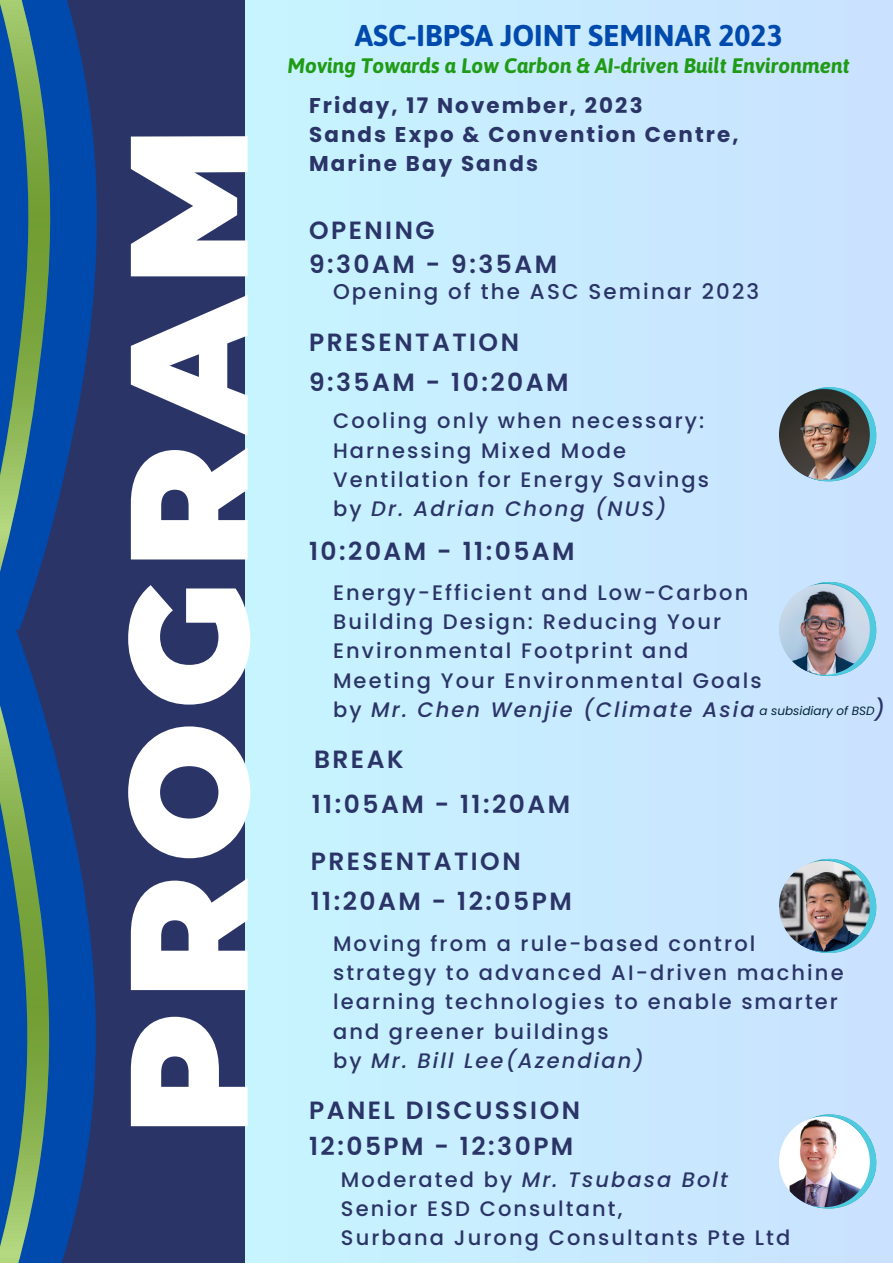
<style>
.page{position:relative;width:893px;height:1264px;background:#fff}
.page>*{position:absolute;margin:0;border:0;box-sizing:border-box;transform-origin:0 0}
.t1{font:900 166.8px "Montserrat";letter-spacing:.075em;color:#fff}
.t2{font:700 30px "Asap";color:#004aad}
.t3{font:600 24.9px "Poppins";letter-spacing:.1em;color:#2b3467}
.t4{font:700 21.45px/29.2px "Poppins";letter-spacing:.1em;color:#2b3467}
.t5{font:500 21.45px "Poppins";letter-spacing:.1em;color:#2b3467}
.t6{font:500 21px/29.2px "Poppins";letter-spacing:.1em;color:#2b3467}
.t7{font:italic 500 21px "Poppins";letter-spacing:.1em;color:#2b3467}
.t8{font:italic 700 21px "Asap";color:#209b15}
.t9{font:italic 12px "Poppins";color:#022534}
.s1{font-style:normal}
</style>
<div class="page">
<div style="left:0;top:0;width:892px;height:1262px;background:#c8ebff"></div>
<div style="left:0;top:0;width:245px;height:1262px;background:#2b3467"></div>
<svg style="left:80px;top:53px;width:17px;height:247px;fill:#004aad"></svg>
<svg style="left:0;top:0;width:80px;height:266px;background:#236491"></svg>
<svg style="left:0;top:266px;width:93px;height:996px"></svg>
<svg style="left:795px;top:1101px;width:97px;height:117px"></svg>
<img style="left:778px;top:1116px;width:91px;height:91px;border-radius:50%">
<svg style="left:805px;top:375px;width:87px;height:116px"></svg>
<img style="left:778px;top:389px;width:91px;height:91px;border-radius:50%">
<svg style="left:795px;top:569px;width:97px;height:117px"></svg>
<img style="left:778px;top:584px;width:91px;height:90px;border-radius:50%">
<svg style="left:787px;top:846px;width:105px;height:117px"></svg>
<img style="left:778px;top:860px;width:91px;height:91px;border-radius:50%">
<p class="t1" style="left:86px;top:1135px;width:1010px;rotate:-90deg">PROGRAM</p>
<p class="t2" style="left:355px;top:18px;width:429px">ASC-IBPSA JOINT SEMINAR 2023</p>
<p class="t8" style="left:287px;top:53px;width:564px">Moving Towards a Low Carbon &amp; AI-driven Built Environment</p>
<p class="t4" style="left:309px;top:91px;width:335px">Friday, 17 November, 2023</p>
<p class="t4" style="left:309px;top:120px;width:431px">Sands Expo &amp; Convention Centre,<br>Marine Bay Sands</p>
<p class="t3" style="left:309px;top:212px;width:127px">OPENING</p>
<p class="t3" style="left:309px;top:247px;width:249px">9:30AM - 9:35AM</p>
<p class="t5" style="left:333px;top:276px;width:427px">Opening of the ASC Seminar 2023</p>
<p class="t3" style="left:309px;top:324px;width:211px">PRESENTATION</p>
<p class="t3" style="left:309px;top:365px;width:261px">9:35AM - 10:20AM</p>
<p class="t6" style="left:333px;top:406px;width:373px">Cooling only when necessary:</p>
<p class="t6" style="left:333px;top:435px;width:294px">Harnessing Mixed Mode</p>
<p class="t6" style="left:333px;top:465px;width:377px">Ventilation for Energy Savings</p>
<p class="t7" style="left:333px;top:494px;width:335px"><span class="s1">by</span> Dr. Adrian Chong (NUS)</p>
<p class="t3" style="left:309px;top:533px;width:267px">10:20AM - 11:05AM</p>
<p class="t6" style="left:333px;top:578px;width:417px">Energy-Efficient and Low-Carbon</p>
<p class="t6" style="left:333px;top:607px;width:389px">Building Design: Reducing Your<br>Environmental Footprint and</p>
<p class="t6" style="left:333px;top:665px;width:430px">Meeting Your Environmental Goals</p>
<p class="t7" style="left:333px;top:694px;width:423px"><span class="s1">by</span> Mr. Chen Wenjie (Climate Asia</p>
<p class="t7" style="left:874px;top:694px;width:12px">)</p>
<p class="t9" style="left:759px;top:703px;width:116px">a subsidiary of BSD</p>
<p class="t3" style="left:314px;top:742px;width:91px">BREAK</p>
<p class="t3" style="left:312px;top:786px;width:260px">11:05AM - 11:20AM</p>
<p class="t3" style="left:311px;top:843px;width:211px">PRESENTATION</p>
<p class="t3" style="left:311px;top:884px;width:262px">11:20AM - 12:05PM</p>
<p class="t6" style="left:333px;top:928px;width:512px">Moving from a rule-based control strategy to advanced AI-driven machine learning technologies to enable smarter and greener buildings</p>
<p class="t7" style="left:333px;top:1045px;width:312px"><span class="s1">by</span> Mr. Bill Lee(Azendian)</p>
<p class="t3" style="left:309px;top:1093px;width:272px">PANEL DISCUSSION</p>
<p class="t3" style="left:309px;top:1129px;width:266px">12:05PM - 12:30PM</p>
<p class="t7" style="left:341px;top:1164px;width:388px"><span class="s1">Moderated by</span> Mr. Tsubasa Bolt</p>
<p class="t6" style="left:341px;top:1193px;width:283px">Senior ESD Consultant,</p>
<p class="t6" style="left:341px;top:1223px;width:451px">Surbana Jurong Consultants Pte Ltd</p>
</div>
